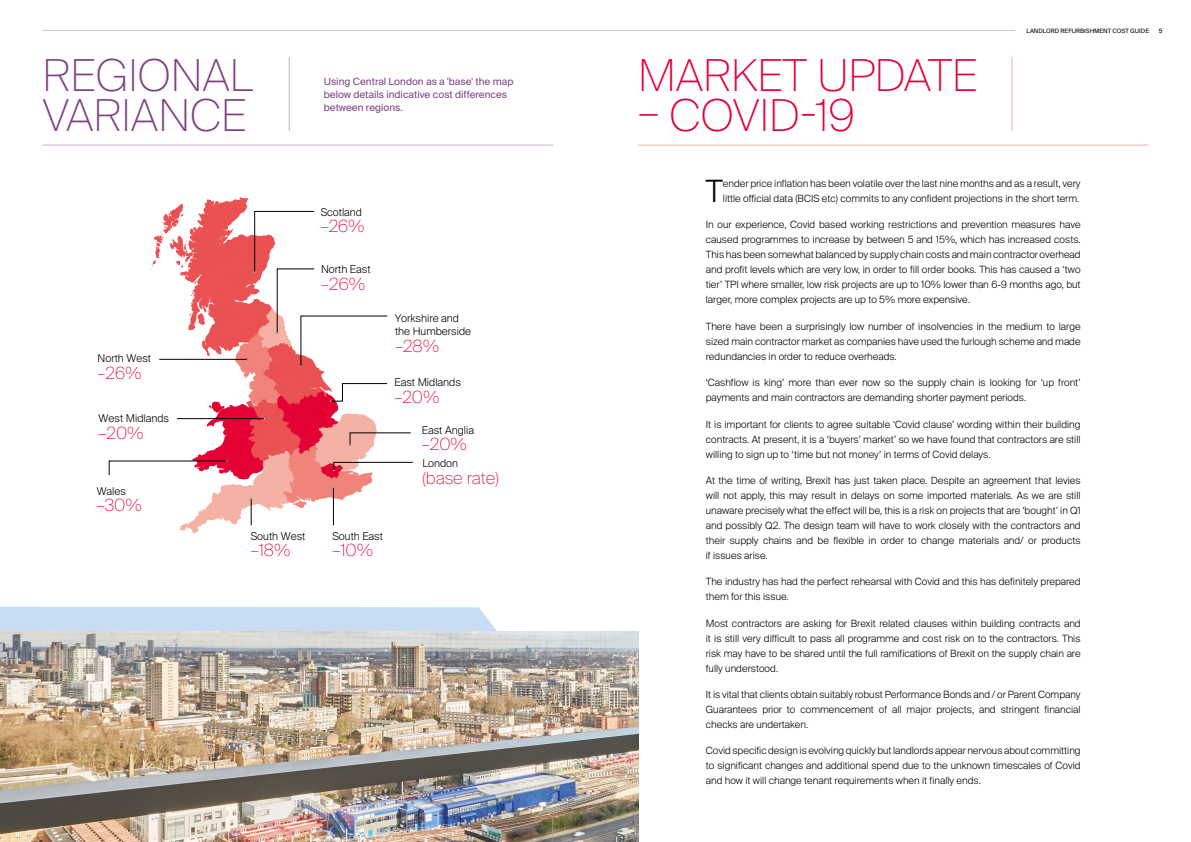
<style>
.page{position:relative;width:1191px;height:842px;background:#fff}
.page>*{position:absolute;margin:0;border:0;box-sizing:border-box;transform-origin:0 0}
.t1{font:100 44px "Suisse Intl";color:#e40138}
.t2{font:100 44px/40px "Suisse Intl";color:#7d4182}
.t3{font:300 30.7px "Suisse Intl";color:#000}
.t4{font:100 16.8px "Suisse Intl";color:#e40234}
.t5{font:300 10.7px/12.8px "Suisse Intl";color:#000}
.t6{font:300 10px/15px "Suisse Intl";color:#000;text-align:justify}
.t7{font:10px/13px "Suisse Intl";color:#7d4182}
.t8{font:6px "Suisse Intl";color:#000}
</style>
<div class="page">
<hr style="left:43px;top:30px;width:972px;height:1px;background:#c6c6c6">
<hr style="left:638px;top:145px;width:510px;height:1px;background:#f6b1a8">
<hr style="left:43px;top:145px;width:510px;height:1px;background:#c7b0cd">
<hr style="left:289px;top:57px;width:1px;height:74px;background:#c7b0cd">
<svg style="left:0;top:607px;width:585px;height:25px;fill:#c7ddf3"></svg>
<svg style="left:109px;top:197px;width:304px;height:337px"></svg>
<img style="left:0;top:632px;width:638px;height:210px">
<hr style="left:1011px;top:57px;width:1px;height:74px;background:#f6b1a8">
<h1 class="t2" style="left:43px;top:56px;width:212px">REGIONAL<br>VARIANCE</h1>
<p class="t7" style="left:324px;top:75px;width:191px">Using Central London as a 'base' the map below details indicative cost differences between regions.</p>
<p class="t5" style="left:98px;top:352px;width:55px">North West</p>
<h3 class="t4" style="left:98px;top:363px;width:45px">–26%</h3>
<p class="t5" style="left:99px;top:412px;width:72px">West Midlands</p>
<h3 class="t4" style="left:99px;top:423px;width:47px">–20%</h3>
<p class="t5" style="left:97px;top:485px;width:31px">Wales</p>
<h3 class="t4" style="left:97px;top:496px;width:47px">–30%</h3>
<p class="t5" style="left:321px;top:205px;width:43px">Scotland</p>
<h3 class="t4" style="left:321px;top:216px;width:45px">–26%</h3>
<p class="t5" style="left:321px;top:263px;width:51px">North East</p>
<h3 class="t4" style="left:321px;top:274px;width:45px">–26%</h3>
<p class="t5" style="left:395px;top:312px;width:78px">Yorkshire and the Humberside</p>
<h3 class="t4" style="left:395px;top:336px;width:46px">–28%</h3>
<p class="t5" style="left:394px;top:376px;width:68px">East Midlands</p>
<h3 class="t4" style="left:394px;top:387px;width:47px">–20%</h3>
<p class="t5" style="left:422px;top:424px;width:54px">East Anglia</p>
<h3 class="t4" style="left:422px;top:435px;width:47px">–20%</h3>
<p class="t5" style="left:422px;top:457px;width:37px">London</p>
<h3 class="t4" style="left:422px;top:468px;width:78px">(base rate)</h3>
<p class="t5" style="left:251px;top:529px;width:56px">South West</p>
<h3 class="t4" style="left:251px;top:540px;width:41px">–18%</h3>
<p class="t5" style="left:332px;top:529px;width:52px">South East</p>
<h3 class="t4" style="left:332px;top:540px;width:42px">–10%</h3>
<h1 class="t1" style="left:638px;top:50px;width:341px">MARKET UPDATE</h1>
<h1 class="t1" style="left:638px;top:90px;width:218px">– COVID-19</h1>
<p class="t8" style="left:1026px;top:27px;width:124px">LANDLORD REFURBISHMENT COST GUIDE</p>
<p class="t8" style="left:1159px;top:27px;width:5px">5</p>
<h2 class="t3" style="left:706px;top:174px;width:19px">T</h2>
<p class="t6" style="left:723px;top:176px;width:359px">ender price inflation has been volatile over the last nine months and as a result, very little official data (BCIS etc) commits to any confident projections in the short term.</p>
<p class="t6" style="left:706px;top:217px;width:376px">In our experience, Covid based working restrictions and prevention measures have caused programmes to increase by between 5 and 15%, which has increased costs.<br>This has been somewhat balanced by supply chain costs and main contractor overhead and profit levels which are very low, in order to fill order books. This has caused a ‘two tier’ TPI where smaller, low risk projects are up to 10% lower than 6-9 months ago, but larger, more complex projects are up to 5% more expensive.</p>
<p class="t6" style="left:706px;top:319px;width:376px">There have been a surprisingly low number of insolvencies in the medium to large sized main contractor market as companies have used the furlough scheme and made redundancies in order to reduce overheads.</p>
<p class="t6" style="left:706px;top:375px;width:376px">‘Cashflow is king’ more than ever now so the supply chain is looking for ‘up front’ payments and main contractors are demanding shorter payment periods.</p>
<p class="t6" style="left:706px;top:417px;width:376px">It is important for clients to agree suitable ‘Covid clause’ wording within their building contracts. At present, it is a ‘buyers’ market’ so we have found that contractors are still willing to sign up to ‘time but not money’ in terms of Covid delays.</p>
<p class="t6" style="left:706px;top:473px;width:376px">At the time of writing, Brexit has just taken place. Despite an agreement that levies will not apply, this may result in delays on some imported materials. As we are still unaware precisely what the effect will be, this is a risk on projects that are ‘bought’ in Q1 and possibly Q2. The design team will have to work closely with the contractors and their supply chains and be flexible in order to change materials and/ or products if issues arise.</p>
<p class="t6" style="left:706px;top:574px;width:376px">The industry has had the perfect rehearsal with Covid and this has definitely prepared them for this issue.</p>
<p class="t6" style="left:706px;top:616px;width:376px">Most contractors are asking for Brexit related clauses within building contracts and it is still very difficult to pass all programme and cost risk on to the contractors. This risk may have to be shared until the full ramifications of Brexit on the supply chain are fully understood.</p>
<p class="t6" style="left:706px;top:687px;width:376px">It is vital that clients obtain suitably robust Performance Bonds and / or Parent Company Guarantees prior to commencement of all major projects, and stringent financial checks are undertaken.</p>
<p class="t6" style="left:706px;top:743px;width:376px">Covid specific design is evolving quickly but landlords appear nervous about committing to significant changes and additional spend due to the unknown timescales of Covid and how it will change tenant requirements when it finally ends.</p>
</div>
